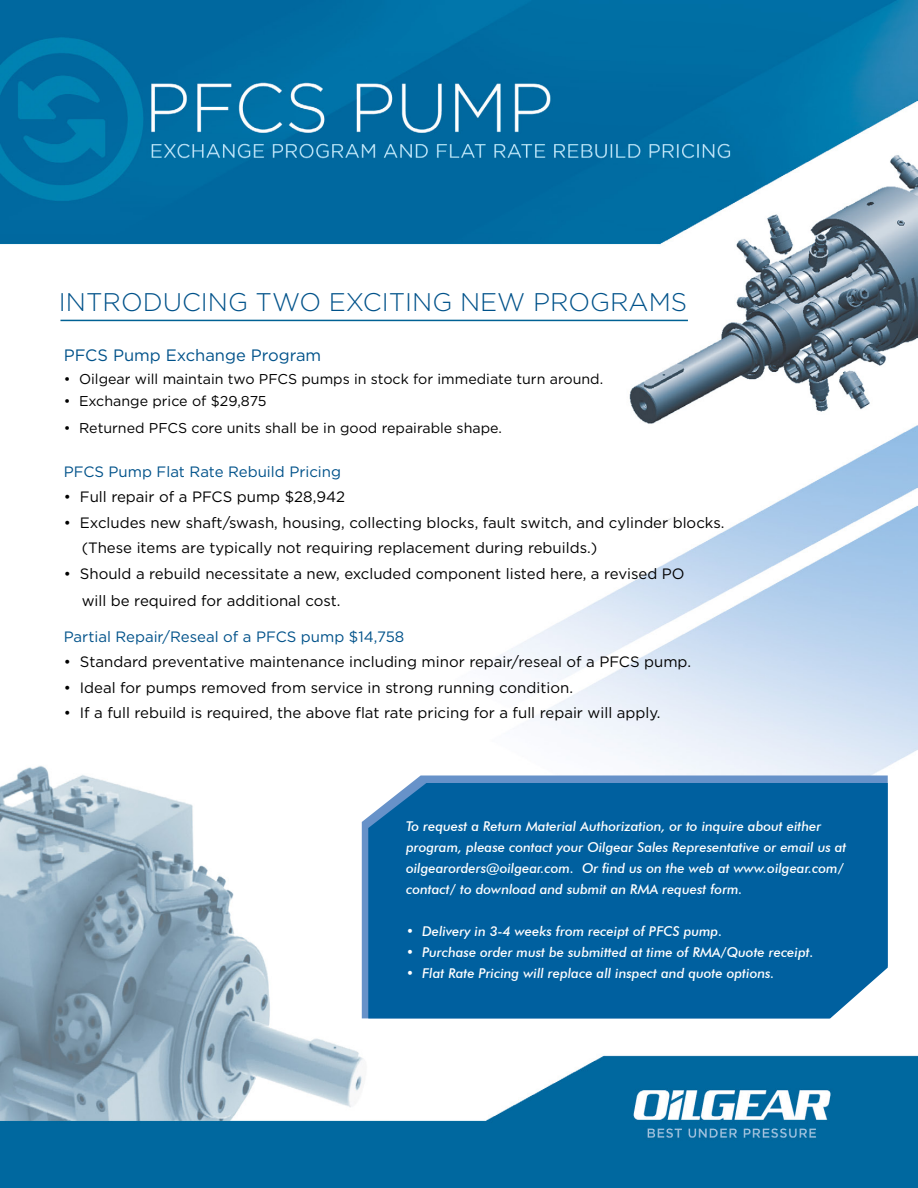
<style>
.page{position:relative;width:918px;height:1188px;background:#fff}
.page>*{position:absolute;margin:0;border:0;box-sizing:border-box;transform-origin:0 0}
.t1{font:300 25.5px "Gotham HTF";color:#00528a}
.t2{font:16.5px "Gotham HTF";color:#00528a}
.t3{font:15px/25.5px "Gotham HTF";color:#000}
.t4{font:15px "Gotham HTF";color:#00528a}
.t5{font:14.25px "Gotham HTF";color:#000}
.t6{font:italic 500 13.5px/21px "Futura BT";color:#fff}
</style>
<div class="page">
<img style="left:0;top:0;width:918px;height:1188px">
<svg style="left:362px;top:776px;width:526px;height:242px;background:#789ecf"></svg>
<div style="left:368px;top:783px;width:520px;height:235px;background:#00609f"></div>
<hr style="left:60px;top:320px;width:628px;height:1px;background:#006194">
<h1 class="t1" style="left:59px;top:288px;width:630px">INTRODUCING TWO EXCITING NEW PROGRAMS</h1>
<p class="t2" style="left:64px;top:346px;width:259px">PFCS Pump Exchange Program</p>
<p class="t5" style="left:64px;top:371px;width:541px">• Oilgear will maintain two PFCS pumps in stock for immediate turn around.</p>
<p class="t5" style="left:64px;top:393px;width:204px">• Exchange price of $29,875</p>
<p class="t5" style="left:64px;top:420px;width:440px">• Returned PFCS core units shall be in good repairable shape.</p>
<p class="t4" style="left:64px;top:463px;width:279px">PFCS Pump Flat Rate Rebuild Pricing</p>
<p class="t3" style="left:64px;top:484px;width:283px">• Full repair of a PFCS pump $28,942</p>
<p class="t3" style="left:82px;top:509px;width:644px;text-indent:-18px">• Excludes new shaft/swash, housing, collecting blocks, fault switch, and cylinder blocks. (These items are typically not requiring replacement during rebuilds.)</p>
<p class="t3" style="left:82px;top:560px;width:604px;line-height:27px;text-indent:-18px">• Should a rebuild necessitate a new, excluded component listed here, a revised PO will be required for additional cost.</p>
<p class="t4" style="left:64px;top:628px;width:342px">Partial Repair/Reseal of a PFCS pump $14,758</p>
<p class="t3" style="left:64px;top:649px;width:629px">• Standard preventative maintenance including minor repair/reseal of a PFCS pump.</p>
<p class="t3" style="left:64px;top:674px;width:511px">• Ideal for pumps removed from service in strong running condition.</p>
<p class="t3" style="left:64px;top:700px;width:598px">• If a full rebuild is required, the above flat rate pricing for a full repair will apply.</p>
<p class="t6" style="left:406px;top:815px;width:442px">To request a Return Material Authorization, or to inquire about either program, please contact your Oilgear Sales Representative or email us at oilgearorders@oilgear.com. Or find us on the web at www.oilgear.com/ contact/ to download and submit an RMA request form.</p>
<p class="t6" style="left:406px;top:920px;width:318px">• Delivery in 3-4 weeks from receipt of PFCS pump.</p>
<p class="t6" style="left:406px;top:941px;width:409px">• Purchase order must be submitted at time of RMA/Quote receipt.</p>
<p class="t6" style="left:406px;top:962px;width:370px">• Flat Rate Pricing will replace all inspect and quote options.</p>
</div>
